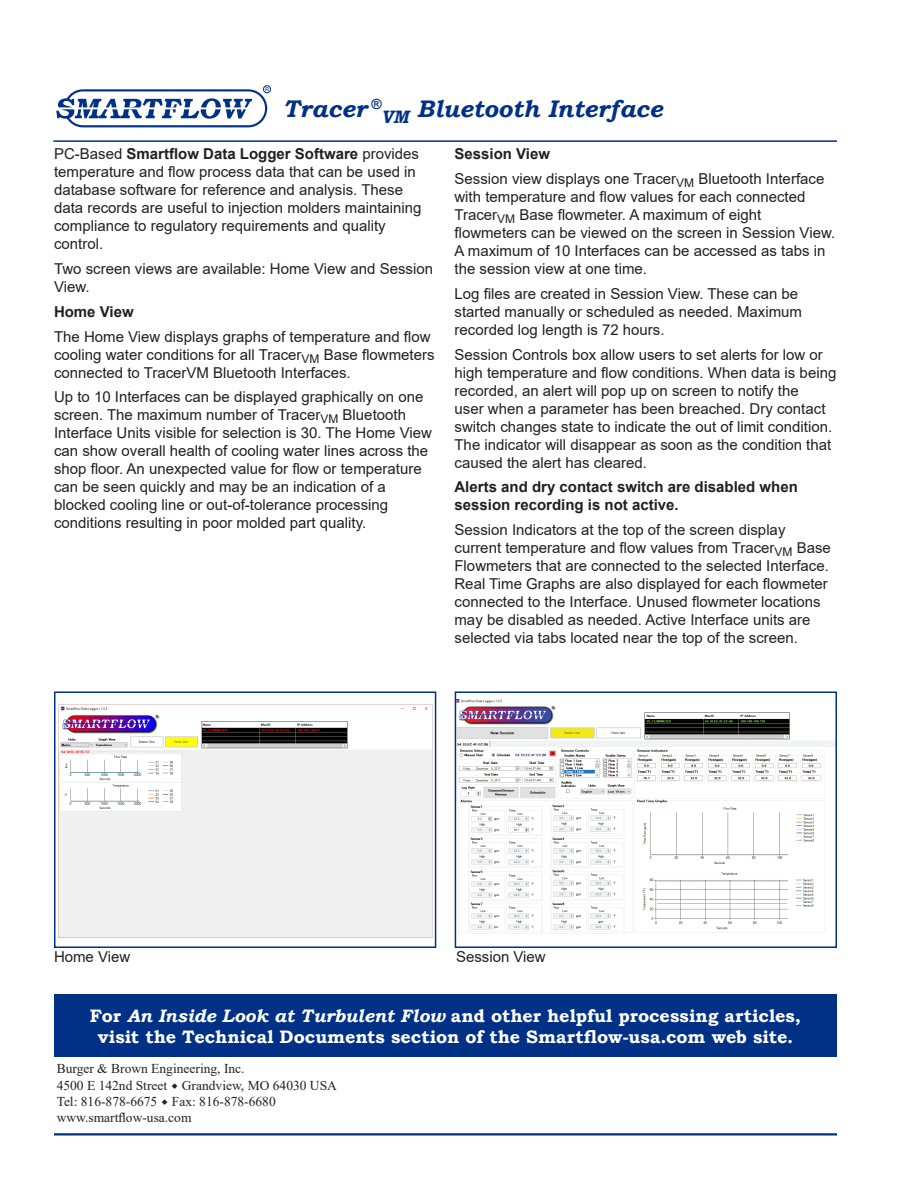
<style>
.page{position:relative;width:918px;height:1188px;background:#fff}
.page>*{position:absolute;margin:0;border:0;box-sizing:border-box;transform-origin:0 0}
.t1{font:italic 700 24px "Bookman Old Style";color:#003186}
.Part_number_descript{font:700 18px/21.6px "Bookman Old Style";color:#fff;text-align:center}
.Part_number_descript-2{font:15px/18px "Arial";color:#231f20}
.Part_number_descript-3{font:700 15px/18px "Arial";color:#231f20}
.t2{font:13.5px "Times New Roman";color:#231f20}
.s1{font-weight:700}
.s2{font-style:italic}
</style>
<div class="page">
<svg style="left:56px;top:85px;width:215px;height:43px"></svg>
<hr style="left:54px;top:1133px;width:783px;height:2px;background:#003186">
<hr style="left:53px;top:140px;width:784px;height:2px;background:#003186">
<hr style="left:54px;top:1134px;width:783px;height:2px;background:#003186">
<img style="left:458px;top:699px;width:376px;height:234px">
<div style="left:455px;top:692px;width:382px;height:256px;border:2px solid #003186"></div>
<img style="left:58px;top:704px;width:375px;height:234px">
<div style="left:54px;top:692px;width:382px;height:256px;border:2px solid #003186"></div>
<div style="left:54px;top:995px;width:783px;height:62px;background:#003186"></div>
<p class="t1" style="left:283px;top:91px;width:381px">Tracer <sup>®</sup><sub>VM</sub> Bluetooth Interface</p>
<p class="Part_number_descript-2" style="left:54px;top:145px;width:369px">PC-Based <span class="s1">Smartflow Data Logger Software</span> provides temperature and flow process data that can be used in database software for reference and analysis. These data records are useful to injection molders maintaining compliance to regulatory requirements and quality control.</p>
<p class="Part_number_descript-2" style="left:54px;top:260px;width:381px">Two screen views are available: Home View and Session<br>View.</p>
<p class="Part_number_descript-3" style="left:54px;top:303px;width:81px">Home View</p>
<p class="Part_number_descript-2" style="left:54px;top:327px;width:382px">The Home View displays graphs of temperature and flow cooling water conditions for all Tracer<sub>VM</sub> Base flowmeters connected to TracerVM Bluetooth Interfaces.</p>
<p class="Part_number_descript-2" style="left:54px;top:388px;width:379px">Up to 10 Interfaces can be displayed graphically on one screen. The maximum number of Tracer<sub>VM</sub> Bluetooth Interface Units visible for selection is 30. The Home View can show overall health of cooling water lines across the shop floor. An unexpected value for flow or temperature can be seen quickly and may be an indication of a blocked cooling line or out-of-tolerance processing conditions resulting in poor molded part quality.</p>
<p class="Part_number_descript-3" style="left:454px;top:145px;width:97px">Session View</p>
<p class="Part_number_descript-2" style="left:454px;top:170px;width:382px">Session view displays one Tracer<sub>VM</sub> Bluetooth Interface with temperature and flow values for each connected Tracer<sub>VM</sub> Base flowmeter. A maximum of eight flowmeters can be viewed on the screen in Session View.<br>A maximum of 10 Interfaces can be accessed as tabs in the session view at one time.</p>
<p class="Part_number_descript-2" style="left:454px;top:285px;width:349px">Log files are created in Session View. These can be started manually or scheduled as needed. Maximum recorded log length is 72 hours.</p>
<p class="Part_number_descript-2" style="left:454px;top:345px;width:383px">Session Controls box allow users to set alerts for low or high temperature and flow conditions. When data is being recorded, an alert will pop up on screen to notify the<br>user when a parameter has been breached. Dry contact switch changes state to indicate the out of limit condition.<br>The indicator will disappear as soon as the condition that caused the alert has cleared.</p>
<p class="Part_number_descript-3" style="left:454px;top:478px;width:345px">Alerts and dry contact switch are disabled when session recording is not active.</p>
<p class="Part_number_descript-2" style="left:454px;top:521px;width:378px">Session Indicators at the top of the screen display current temperature and flow values from Tracer<sub>VM</sub> Base Flowmeters that are connected to the selected Interface.<br>Real Time Graphs are also displayed for each flowmeter connected to the Interface. Unused flowmeter locations may be disabled as needed. Active Interface units are selected via tabs located near the top of the screen.</p>
<p class="Part_number_descript-2" style="left:54px;top:948px;width:78px">Home View</p>
<p class="Part_number_descript-2" style="left:456px;top:948px;width:91px">Session View</p>
<p class="Part_number_descript" style="left:90px;top:1005px;width:713px">For <span class="s2">An Inside Look at Turbulent Flow</span> and other helpful processing articles, visit the Technical Documents section of the Smartflow-usa.com web site.</p>
<p class="t2" style="left:57px;top:1059px;width:189px">Burger &amp; Brown Engineering, Inc.</p>
<p class="t2" style="left:57px;top:1076px;width:282px">4500 E 142nd Street Grandview, MO 64030 USA</p>
<p class="t2" style="left:57px;top:1092px;width:221px">Tel: 816-878-6675 Fax: 816-878-6680</p>
<p class="t2" style="left:57px;top:1108px;width:136px">www.smartflow-usa.com</p>
</div>
